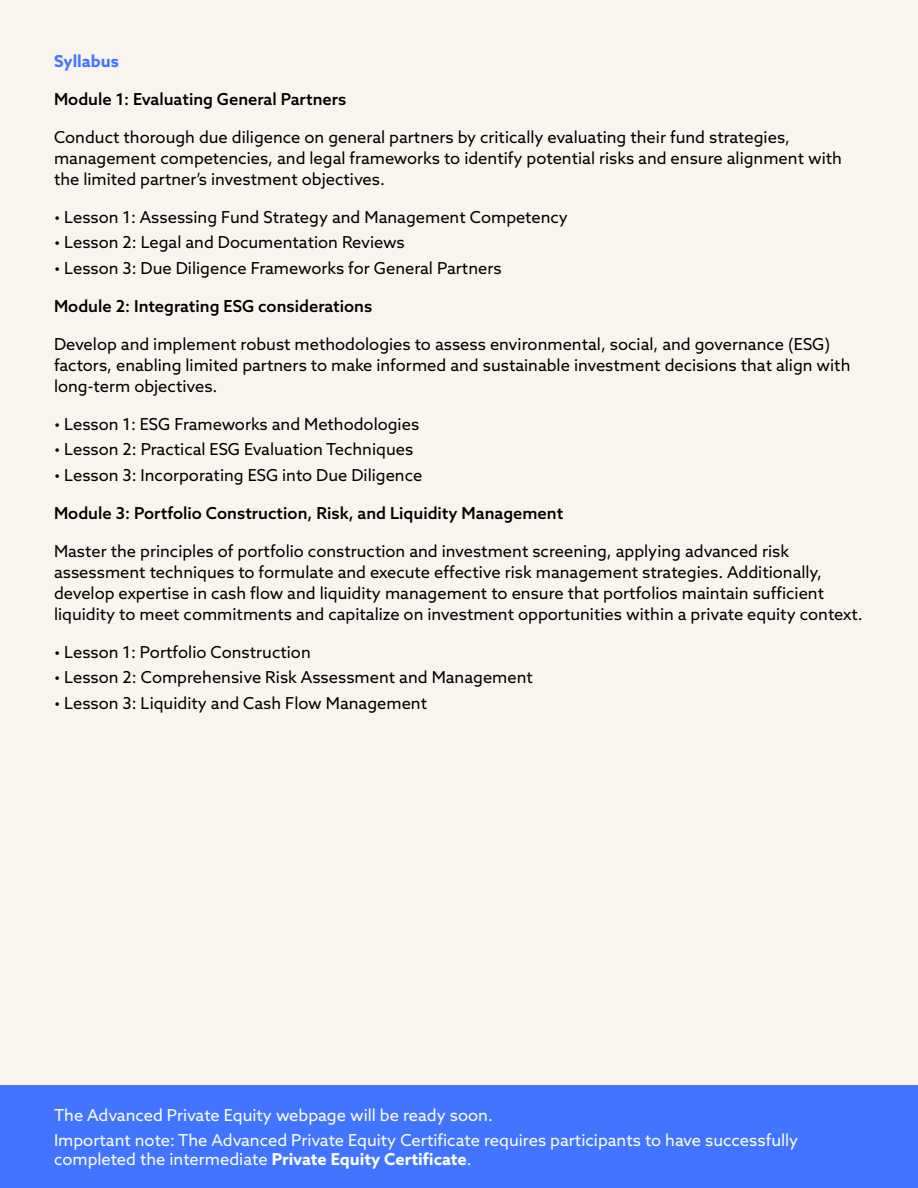
<style>
.page{position:relative;width:918px;height:1188px;background:#fff}
.page>*{position:absolute;margin:0;border:0;box-sizing:border-box;transform-origin:0 0}
.Body_Text{font:16.5px/21px "Azo Sans";color:#000}
.t1{font:16.5px/19.8px "Azo Sans";color:#fff}
.t2{font:500 16.5px "Azo Sans";color:#000}
.t3{font:700 16.5px "Azo Sans";color:#4275ff}
.s1{font-weight:700}
</style>
<div class="page">
<div style="left:0;top:0;width:918px;height:1086px;background:#f9f4ee"></div>
<div style="left:0;top:1086px;width:918px;height:102px;background:#4275ff"></div>
<h2 class="t3" style="left:54px;top:50px;width:66px">Syllabus</h2>
<h3 class="t2" style="left:54px;top:88px;width:294px">Module 1: Evaluating General Partners</h3>
<p class="Body_Text" style="left:54px;top:126px;width:790px">Conduct thorough due diligence on general partners by critically evaluating their fund strategies, management competencies, and legal frameworks to identify potential risks and ensure alignment with the limited partner’s investment objectives.</p>
<p class="Body_Text" style="left:54px;top:206px;width:516px">• Lesson 1: Assessing Fund Strategy and Management Competency</p>
<p class="Body_Text" style="left:54px;top:231px;width:352px">• Lesson 2: Legal and Documentation Reviews</p>
<p class="Body_Text" style="left:54px;top:257px;width:449px">• Lesson 3: Due Diligence Frameworks for General Partners</p>
<h3 class="t2" style="left:54px;top:295px;width:320px">Module 2: Integrating ESG considerations</h3>
<p class="Body_Text" style="left:54px;top:333px;width:798px">Develop and implement robust methodologies to assess environmental, social, and governance (ESG) factors, enabling limited partners to make informed and sustainable investment decisions that align with long-term objectives.</p>
<p class="Body_Text" style="left:54px;top:413px;width:367px">• Lesson 1: ESG Frameworks and Methodologies</p>
<p class="Body_Text" style="left:54px;top:439px;width:361px">• Lesson 2: Practical ESG Evaluation Techniques</p>
<p class="Body_Text" style="left:54px;top:464px;width:370px">• Lesson 3: Incorporating ESG into Due Diligence</p>
<h3 class="t2" style="left:54px;top:502px;width:511px">Module 3: Portfolio Construction, Risk, and Liquidity Management</h3>
<p class="Body_Text" style="left:54px;top:540px;width:810px">Master the principles of portfolio construction and investment screening, applying advanced risk assessment techniques to formulate and execute effective risk management strategies. Additionally, develop expertise in cash flow and liquidity management to ensure that portfolios maintain sufficient liquidity to meet commitments and capitalize on investment opportunities within a private equity context.</p>
<p class="Body_Text" style="left:54px;top:641px;width:258px">• Lesson 1: Portfolio Construction</p>
<p class="Body_Text" style="left:54px;top:667px;width:481px">• Lesson 2: Comprehensive Risk Assessment and Management</p>
<p class="Body_Text" style="left:54px;top:692px;width:375px">• Lesson 3: Liquidity and Cash Flow Management</p>
<p class="t1" style="left:54px;top:1105px;width:440px">The Advanced Private Equity webpage will be ready soon.</p>
<p class="t1" style="left:54px;top:1130px;width:746px">Important note: The Advanced Private Equity Certificate requires participants to have successfully completed the intermediate <span class="s1">Private Equity Certificate</span>.</p>
</div>
